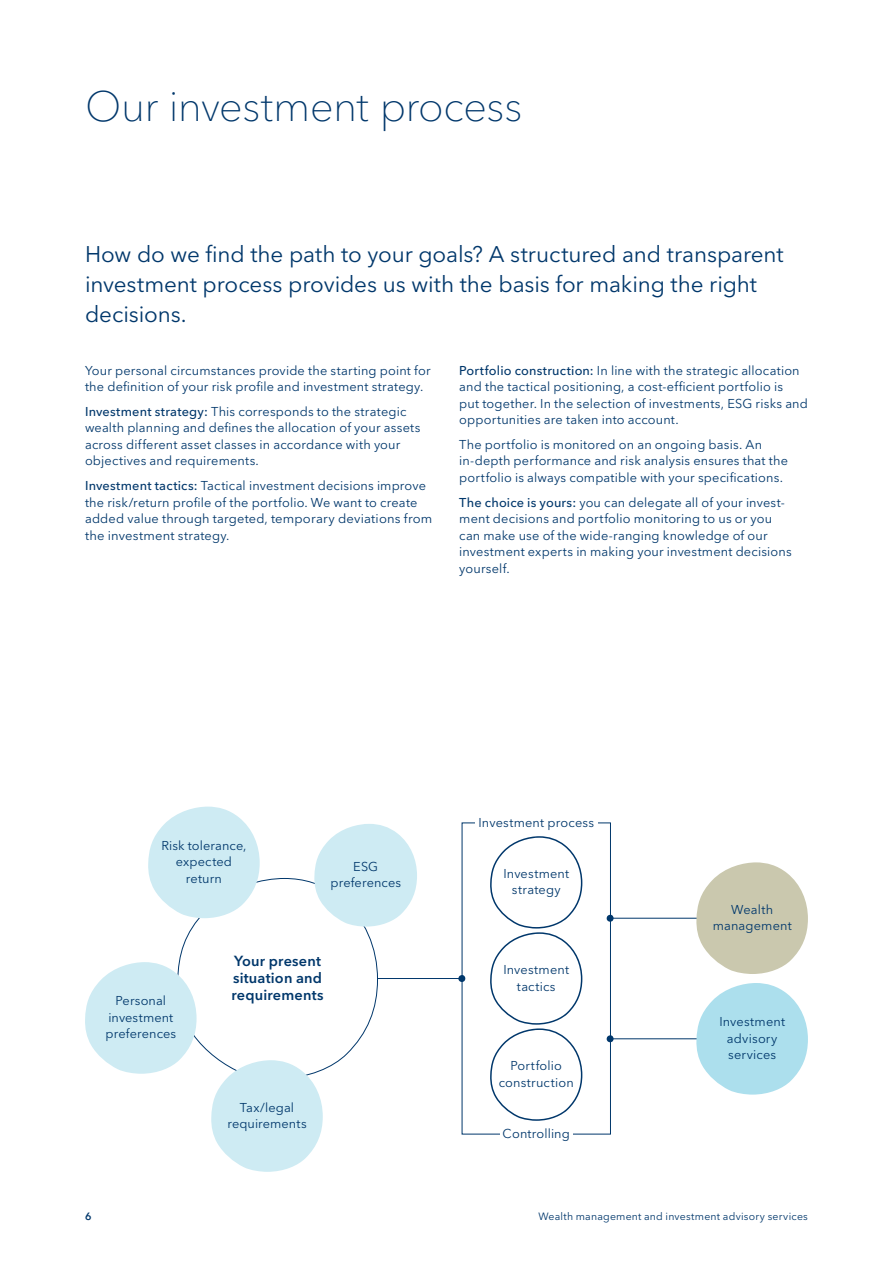
<style>
.page{position:relative;width:893px;height:1263px;background:#fff}
.page>*{position:absolute;margin:0;border:0;box-sizing:border-box;transform-origin:0 0}
.t1{font:100 42px "VP Next";letter-spacing:-.015em;color:#00376b}
.t2{font:22.5px/30px "VP Next";letter-spacing:-.005em;color:#00376b}
.t3{font:600 14.55px/16.8px "VP Next";letter-spacing:.01em;color:#00376b}
.t4{font:12.75px/16.5px "VP Next";letter-spacing:.01em;color:#00376b;text-align:center}
.t5{font:10.5px "VP Next";letter-spacing:.02em;color:#00376b}
.t6{font:600 10.5px "VP Next";color:#00376b}
.s1{font-weight:500}
</style>
<div class="page">
<svg style="left:611px;top:1035px;width:7px;height:7px"></svg>
<svg style="left:611px;top:914px;width:7px;height:8px"></svg>
<hr style="left:611px;top:1038px;width:109px;height:1px;background:#00376b">
<hr style="left:611px;top:918px;width:109px;height:1px;background:#00376b">
<svg style="left:696px;top:862px;width:112px;height:112px"></svg>
<svg style="left:696px;top:983px;width:112px;height:111px"></svg>
<svg style="left:417px;top:822px;width:194px;height:313px"></svg>
<svg style="left:85px;top:807px;width:332px;height:365px"></svg>
<svg style="left:490px;top:836px;width:92px;height:285px"></svg>
<div style="left:500px;top:1122px;width:73px;height:19px;background:#fff"></div>
<div style="left:475px;top:811px;width:122px;height:19px;background:#fff"></div>
<h1 class="t1" style="left:85px;top:81px;width:439px">Our investment process</h1>
<h2 class="t2" style="left:85px;top:239px;width:700px">How do we find the path to your goals? A structured and transparent investment process provides us with the basis for making the right decisions.</h2>
<p class="t4" style="left:85px;top:362px;width:347px;text-align:left">Your personal circumstances provide the starting point for the definition of your risk profile and investment strategy.</p>
<p class="t4" style="left:85px;top:403px;width:337px;text-align:left"><span class="s1">Investment strategy:</span> This corresponds to the strategic wealth planning and defines the allocation of your assets across different asset classes in accordance with your objectives and requirements.</p>
<p class="t4" style="left:85px;top:477px;width:349px;text-align:left"><span class="s1">Investment tactics:</span> Tactical investment decisions improve the risk/return profile of the portfolio. We want to create added value through targeted, temporary deviations from the investment strategy.</p>
<p class="t4" style="left:459px;top:362px;width:350px;text-align:left"><span class="s1">Portfolio construction:</span> In line with the strategic allocation and the tactical positioning, a cost-efficient portfolio is<br>put together. In the selection of investments, ESG risks and opportunities are taken into account.</p>
<p class="t4" style="left:459px;top:436px;width:330px;text-align:left">The portfolio is monitored on an ongoing basis. An in-depth performance and risk analysis ensures that the portfolio is always compatible with your specifications.</p>
<p class="t4" style="left:459px;top:494px;width:334px;text-align:left"><span class="s1">The choice is yours:</span> you can delegate all of your invest&shy;ment decisions and portfolio monitoring to us or you can make use of the wide-ranging knowledge of our investment experts in making your investment decisions yourself.</p>
<p class="t4" style="left:161px;top:837px;width:87px">Risk tolerance, expected return</p>
<p class="t4" style="left:330px;top:858px;width:72px">ESG preferences</p>
<p class="t4" style="left:106px;top:992px;width:72px">Personal investment preferences</p>
<p class="t3" style="left:231px;top:952px;width:94px">Your present situation and requirements</p>
<p class="t4" style="left:227px;top:1099px;width:81px">Tax/legal requirements</p>
<p class="t4" style="left:478px;top:814px;width:117px">Investment process</p>
<p class="t4" style="left:503px;top:865px;width:67px">Investment strategy</p>
<p class="t4" style="left:503px;top:961px;width:67px">Investment tactics</p>
<p class="t4" style="left:499px;top:1057px;width:77px">Portfolio construction</p>
<p class="t4" style="left:503px;top:1125px;width:69px">Controlling</p>
<p class="t4" style="left:713px;top:901px;width:81px">Wealth management</p>
<p class="t4" style="left:719px;top:1013px;width:67px">Investment advisory services</p>
<p class="t6" style="left:85px;top:1210px;width:8px">6</p>
<p class="t5" style="left:538px;top:1210px;width:271px">Wealth management and investment advisory services</p>
</div>
